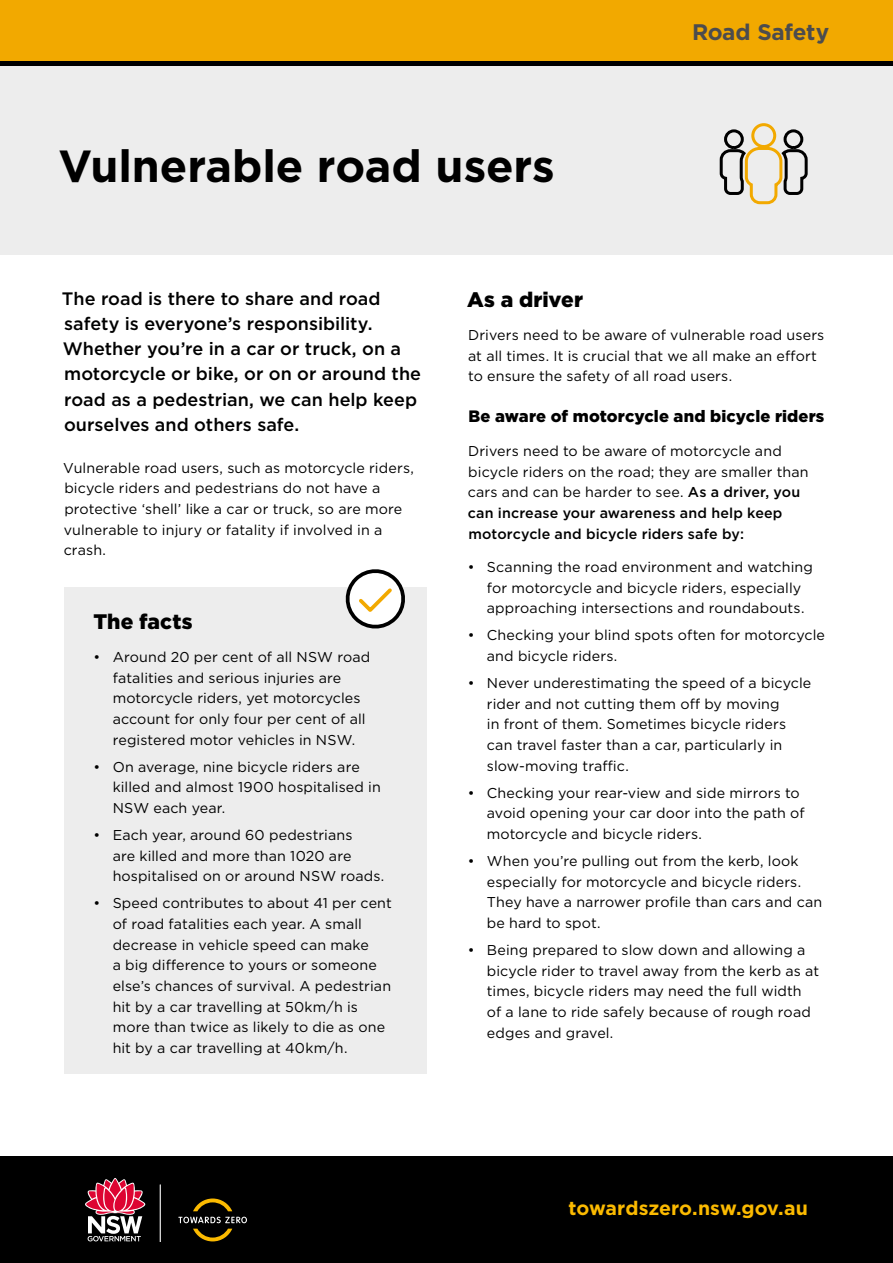
<style>
.page{position:relative;width:893px;height:1263px;background:#fff}
.page>*{position:absolute;margin:0;border:0;box-sizing:border-box;transform-origin:0 0}
.t1{font:700 45px "Gotham";letter-spacing:-.005em;color:#000}
.t2{font:700 22.5px "Gotham";letter-spacing:-.015em;color:#4c4c4e}
.t3{font:900 21px "Gotham";letter-spacing:.005em;color:#000}
.body_copy{font:700 19.5px "Gotham";letter-spacing:-.005em;color:#fbba00}
.intro_para{font:500 18px/25.2px "Gotham";color:#000}
.t4{font:900 16.5px "Gotham";letter-spacing:.005em;color:#000}
.body_copy-2{font:14.25px/20.7px "Gotham";letter-spacing:.01em;color:#000}
.s1{font-weight:500}
</style>
<div class="page">
<div style="left:0;top:0;width:893px;height:254px;background:#ededed"></div>
<div style="left:0;top:0;width:893px;height:64px;background:#f2a900"></div>
<hr style="left:0;top:62px;width:893px;height:4px;background:#000">
<div style="left:64px;top:587px;width:362px;height:487px;background:#ededed"></div>
<svg style="left:345px;top:569px;width:60px;height:60px"></svg>
<div style="left:0;top:1157px;width:893px;height:106px;background:#000"></div>
<svg style="left:193px;top:1198px;width:39px;height:13px"></svg>
<svg style="left:178px;top:1217px;width:69px;height:24px"></svg>
<hr style="left:160px;top:1184px;width:1px;height:58px;background:#fff">
<svg style="left:85px;top:1178px;width:60px;height:63px"></svg>
<div style="left:751px;top:123px;width:25px;height:25px;border:3px solid #f2a900;border-radius:50%"></div>
<div style="left:784px;top:129px;width:19px;height:20px;border:3px solid #000;border-radius:50%"></div>
<div style="left:724px;top:129px;width:20px;height:20px;border:3px solid #000;border-radius:50%"></div>
<svg style="left:719px;top:145px;width:89px;height:60px"></svg>
<p class="t1" style="left:58px;top:136px;width:498px">Vulnerable road users</p>
<p class="t2" style="left:692px;top:17px;width:139px">Road Safety</p>
<p class="intro_para" style="left:62px;top:286px;width:361px">The road is there to share and road safety is everyone’s responsibility.<br>Whether you’re in a car or truck, on a motorcycle or bike, or on or around the road as a pedestrian, we can help keep ourselves and others safe.</p>
<p class="body_copy-2" style="left:63px;top:457px;width:352px">Vulnerable road users, such as motorcycle riders, bicycle riders and pedestrians do not have a protective ‘shell’ like a car or truck, so are more vulnerable to injury or fatality if involved in a crash.</p>
<h2 class="t3" style="left:94px;top:607px;width:100px">The facts</h2>
<p class="body_copy-2" style="left:113px;top:646px;width:259px;text-indent:-19px">• Around 20 per cent of all NSW road fatalities and serious injuries are motorcycle riders, yet motorcycles account for only four per cent of all registered motor vehicles in NSW.</p>
<p class="body_copy-2" style="left:113px;top:756px;width:270px;text-indent:-19px">• On average, nine bicycle riders are killed and almost 1900 hospitalised in<br>NSW each year.</p>
<p class="body_copy-2" style="left:113px;top:824px;width:273px;text-indent:-19px">• Each year, around 60 pedestrians<br>are killed and more than 1020 are hospitalised on or around NSW roads.</p>
<p class="body_copy-2" style="left:113px;top:893px;width:281px;text-indent:-19px">• Speed contributes to about 41 per cent of road fatalities each year. A small decrease in vehicle speed can make<br>a big difference to yours or someone else’s chances of survival. A pedestrian hit by a car travelling at 50km/h is more than twice as likely to die as one hit by a car travelling at 40km/h.</p>
<h2 class="t3" style="left:467px;top:285px;width:117px">As a driver</h2>
<p class="body_copy-2" style="left:468px;top:324px;width:358px">Drivers need to be aware of vulnerable road users at all times. It is crucial that we all make an effort to ensure the safety of all road users.</p>
<h3 class="t4" style="left:468px;top:405px;width:357px">Be aware of motorcycle and bicycle riders</h3>
<p class="body_copy-2" style="left:468px;top:440px;width:342px">Drivers need to be aware of motorcycle and bicycle riders on the road; they are smaller than cars and can be harder to see. <span class="s1">As a driver, you can increase your awareness and help keep motorcycle and bicycle riders safe by:</span></p>
<p class="body_copy-2" style="left:487px;top:556px;width:327px;text-indent:-19px">• Scanning the road environment and watching for motorcycle and bicycle riders, especially approaching intersections and roundabouts.</p>
<p class="body_copy-2" style="left:487px;top:625px;width:340px;text-indent:-19px">• Checking your blind spots often for motorcycle and bicycle riders.</p>
<p class="body_copy-2" style="left:487px;top:672px;width:326px;text-indent:-19px">• Never underestimating the speed of a bicycle rider and not cutting them off by moving<br>in front of them. Sometimes bicycle riders can travel faster than a car, particularly in slow-moving traffic.</p>
<p class="body_copy-2" style="left:487px;top:782px;width:319px;text-indent:-19px">• Checking your rear-view and side mirrors to avoid opening your car door into the path of motorcycle and bicycle riders.</p>
<p class="body_copy-2" style="left:487px;top:850px;width:337px;text-indent:-19px">• When you’re pulling out from the kerb, look especially for motorcycle and bicycle riders.<br>They have a narrower profile than cars and can be hard to spot.</p>
<p class="body_copy-2" style="left:487px;top:939px;width:334px;text-indent:-19px">• Being prepared to slow down and allowing a bicycle rider to travel away from the kerb as at times, bicycle riders may need the full width of a lane to ride safely because of rough road edges and gravel.</p>
<p class="body_copy" style="left:568px;top:1195px;width:241px">towardszero.nsw.gov.au</p>
</div>
